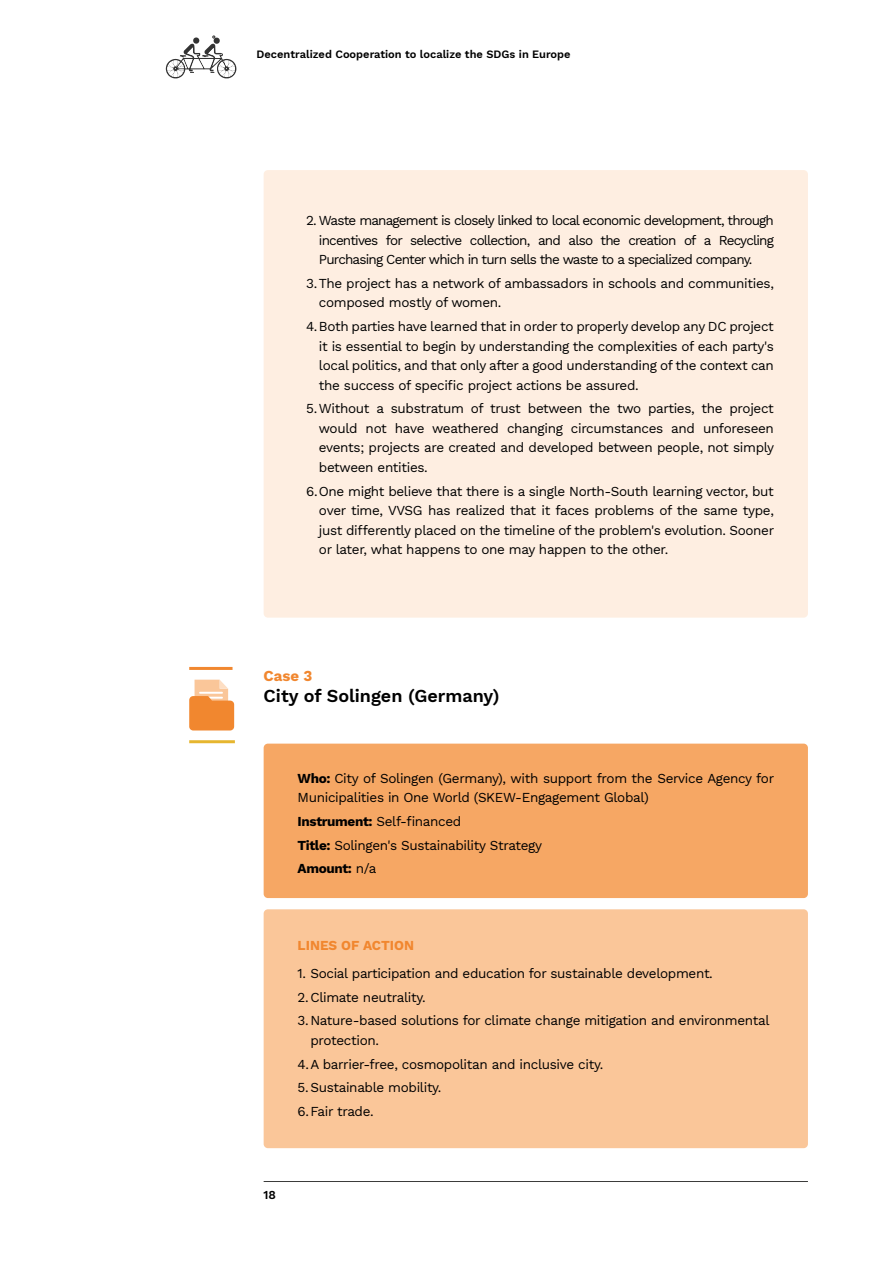
<style>
.page{position:relative;width:893px;height:1263px;background:#fff}
.page>*{position:absolute;margin:0;border:0;box-sizing:border-box;transform-origin:0 0}
.t1{font:18px "Work Sans";color:#000}
.t2{font:15px "Work Sans";color:#f1872f}
.t3{font:13.5px/19.5px "Work Sans";letter-spacing:-.025em;color:#000}
.t4{font:13.5px "Work Sans";color:#f1872f}
.t5{font:12px "Work Sans";color:#000}
.t6{font:11.1px "Work Sans";color:#000}
</style>
<div class="page">
<svg style="left:166px;top:35px;width:70px;height:43px"></svg>
<hr style="left:264px;top:1181px;width:544px;height:1px;background:#3c3c3b">
<div style="left:264px;top:170px;width:544px;height:448px;background:#feeee1;border-radius:4px"></div>
<div style="left:264px;top:744px;width:544px;height:154px;background:#f6a764;border-radius:4px"></div>
<hr style="left:189px;top:667px;width:44px;height:3px;background:#f1872f">
<hr style="left:189px;top:740px;width:46px;height:3px;background:#e6b62f">
<svg style="left:189px;top:680px;width:45px;height:50px"></svg>
<div style="left:264px;top:909px;width:544px;height:239px;background:#fac699;border-radius:4px"></div>
<p class="t6" style="left:257px;top:46px;width:316px">Decentralized Cooperation to localize the SDGs in Europe</p>
<p class="t3" style="left:319px;top:210px;width:456px;text-align:justify;text-indent:-13px">2. Waste management is closely linked to local economic development, through incentives for selective collection, and also the creation of a Recycling Purchasing Center which in turn sells the waste to a specialized company.</p>
<p class="t3" style="left:319px;top:273px;width:456px;text-indent:-13px">3.The project has a network of ambassadors in schools and communities, composed mostly of women.</p>
<p class="t3" style="left:319px;top:316px;width:456px;text-align:justify;text-indent:-13px">4.Both parties have learned that in order to properly develop any DC project it is essential to begin by understanding the complexities of each party's local politics, and that only after a good understanding of the context can the success of specific project actions be assured.</p>
<p class="t3" style="left:319px;top:398px;width:457px;text-align:justify;text-indent:-13px">5.Without a substratum of trust between the two parties, the project would not have weathered changing circumstances and unforeseen events; projects are created and developed between people, not simply between entities.</p>
<p class="t3" style="left:319px;top:481px;width:457px;text-align:justify;text-indent:-13px">6.One might believe that there is a single North-South learning vector, but over time, VVSG has realized that it faces problems of the same type, just differently placed on the timeline of the problem's evolution. Sooner or later, what happens to one may happen to the other.</p>
<p class="t2" style="left:264px;top:664px;width:50px">Case 3</p>
<h1 class="t1" style="left:264px;top:682px;width:238px">City of Solingen (Germany)</h1>
<p class="t3" style="left:298px;top:768px;width:478px">Who: City of Solingen (Germany), with support from the Service Agency for<br>Municipalities in One World (SKEW-Engagement Global)</p>
<p class="t3" style="left:298px;top:809px;width:246px;line-height:23.7px">Instrument: Self-financed<br>Title: Solingen's Sustainability Strategy<br>Amount: n/a</p>
<p class="t4" style="left:298px;top:935px;width:118px">LINES OF ACTION</p>
<p class="t3" style="left:298px;top:961px;width:473px;line-height:23.7px">1. Social participation and education for sustainable development.<br>2.Climate neutrality.<br>3.Nature-based solutions for climate change mitigation and environmental</p>
<p class="t3" style="left:298px;top:1028px;width:307px;line-height:23.7px;text-indent:13px">protection.<br>4.A barrier-free, cosmopolitan and inclusive city.<br>5.Sustainable mobility.<br>6.Fair trade.</p>
<p class="t5" style="left:264px;top:1185px;width:14px">18</p>
</div>
